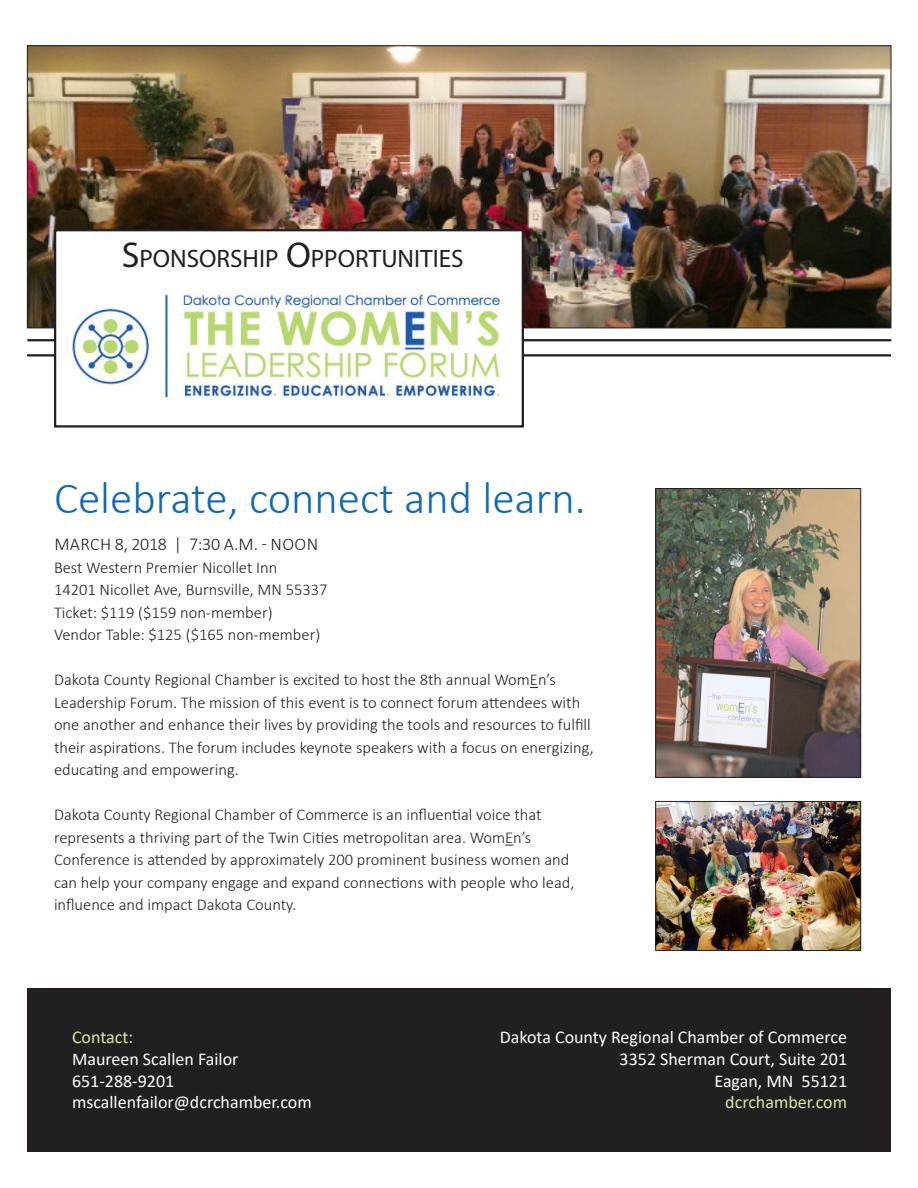
<style>
.page{position:relative;width:918px;height:1188px;background:#fff}
.page>*{position:absolute;margin:0;border:0;box-sizing:border-box;transform-origin:0 0}
.t1{font:300 45px "Calibri";color:#1269b4}
.t2{font:25.2px "Myriad Pro";color:#231f20}
.t3{font:18px "Calibri";color:#fff}
.t4{font:300 18px "Calibri";letter-spacing:.02em;color:#231f20}
.t5{font:18px "Calibri";color:#d9e7a2}
.t6{font:300 16.5px/22.5px "Calibri";color:#231f20}
.s1{font-size:36px}
</style>
<div class="page">
<hr style="left:27px;top:339px;width:864px;height:2px;background:#231f20">
<hr style="left:27px;top:354px;width:864px;height:2px;background:#231f20">
<img style="left:29px;top:47px;width:860px;height:279px">
<img style="left:657px;top:490px;width:202px;height:286px">
<div style="left:655px;top:488px;width:206px;height:290px;border:1px solid #231f20"></div>
<img style="left:657px;top:803px;width:202px;height:146px">
<div style="left:655px;top:801px;width:206px;height:150px;border:1px solid #231f20"></div>
<div style="left:27px;top:988px;width:864px;height:164px;background:#231f20"></div>
<div style="left:55px;top:230px;width:468px;height:196px;background:#fff"></div>
<div style="left:54px;top:229px;width:470px;height:199px;border:2px solid #231f20"></div>
<img style="left:72px;top:292px;width:431px;height:108px">
<p class="t2" style="left:122px;top:243px;width:341px"><span class="s1">S</span>PONSORSHIP <span class="s1">O</span>PPORTUNITIES</p>
<p class="t1" style="left:54px;top:470px;width:533px">Celebrate, connect and learn.</p>
<p class="t4" style="left:54px;top:533px;width:265px">MARCH 8, 2018 | 7:30 A.M. - NOON</p>
<p class="t6" style="left:54px;top:556px;width:225px">Best Western Premier Nicollet Inn</p>
<p class="t6" style="left:54px;top:579px;width:275px">14201 Nicollet Ave, Burnsville, MN 55337</p>
<p class="t6" style="left:54px;top:601px;width:220px">Ticket: $119 ($159 non-member)</p>
<p class="t6" style="left:54px;top:624px;width:268px">Vendor Table: $125 ($165 non-member)</p>
<p class="t6" style="left:54px;top:669px;width:541px">Dakota County Regional Chamber is excited to host the 8th annual WomEn’s Leadership Forum. The mission of this event is to connect forum attendees with one another and enhance their lives by providing the tools and resources to fulfill their aspirations. The forum includes keynote speakers with a focus on energizing, educating and empowering.</p>
<p class="t6" style="left:54px;top:804px;width:522px">Dakota County Regional Chamber of Commerce is an influential voice that represents a thriving part of the Twin Cities metropolitan area. WomEn’s Conference is attended by approximately 200 prominent business women and can help your company engage and expand connections with people who lead, influence and impact Dakota County.</p>
<p class="t5" style="left:72px;top:1025px;width:63px">Contact:</p>
<p class="t3" style="left:72px;top:1046px;width:168px">Maureen Scallen Failor</p>
<p class="t3" style="left:72px;top:1068px;width:104px">651-288-9201</p>
<p class="t3" style="left:72px;top:1090px;width:241px">mscallenfailor@dcrchamber.com</p>
<p class="t3" style="left:500px;top:1025px;width:349px">Dakota County Regional Chamber of Commerce</p>
<p class="t3" style="left:620px;top:1046px;width:229px">3352 Sherman Court, Suite 201</p>
<p class="t3" style="left:715px;top:1068px;width:134px">Eagan, MN 55121</p>
<p class="t5" style="left:725px;top:1090px;width:123px">dcrchamber.com</p>
</div>
